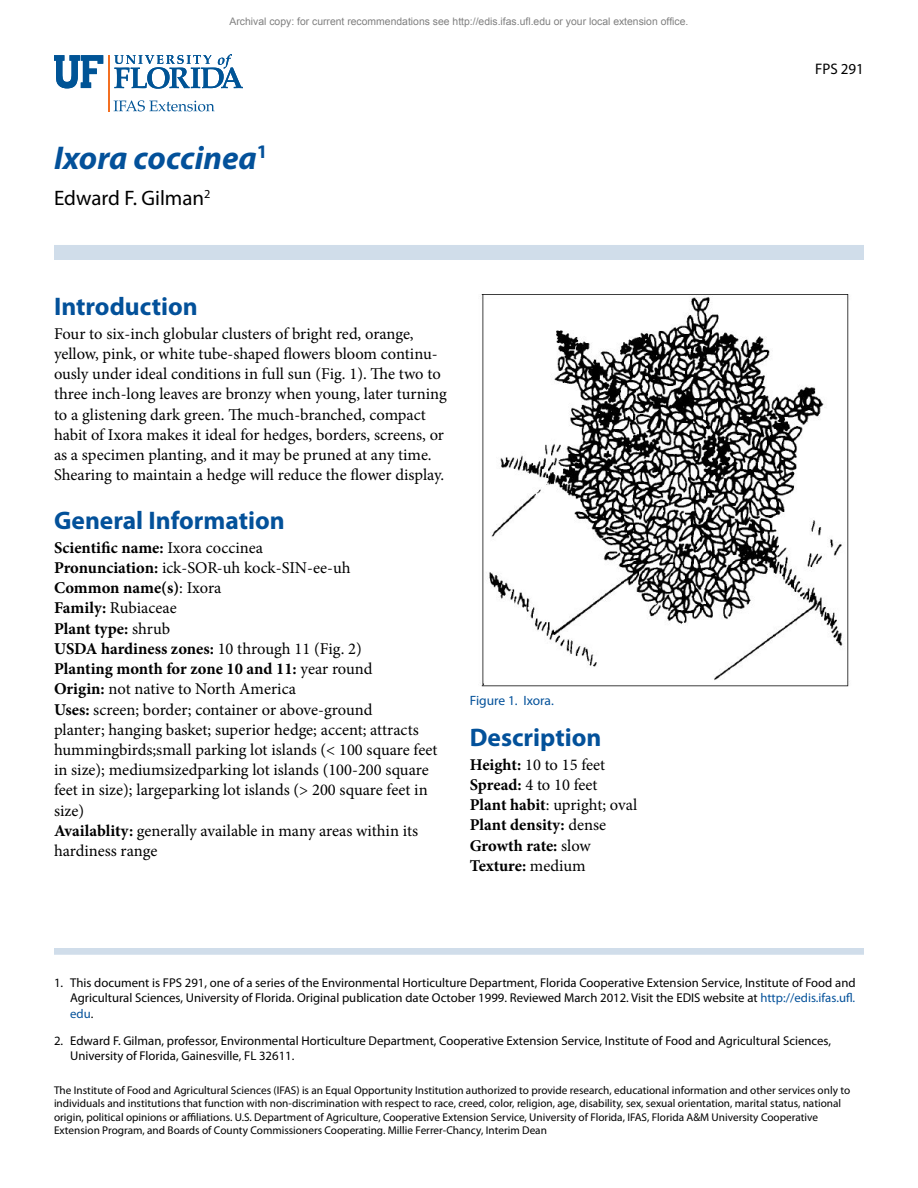
<style>
.page{position:relative;width:918px;height:1188px;background:#fff}
.page>*{position:absolute;margin:0;border:0;box-sizing:border-box;transform-origin:0 0}
.t1{font:italic 700 33px "Myriad Pro";color:#03519a}
.t2{font:700 25.5px "Myriad Pro";color:#03519a}
.t3{font:21px "Myriad Pro";color:#000}
.t4{font:16.5px/20.2px "Minion Pro";letter-spacing:-.005em;color:#000}
.t5{font:700 16.5px/20.2px "Minion Pro";letter-spacing:-.005em;color:#000}
.t6{font:15.3px "Myriad Pro";color:#000}
.t7{font:13.5px "Myriad Pro";color:#03519a}
.t8{font:12.75px/15.3px "Myriad Pro";color:#000;text-align:justify}
.t9{font:11.25px/13.5px "Myriad Pro";color:#000}
.t10{font:10.35px "Arial";color:#808080}
.s1{font-weight:700}
.s2{font-weight:400}
.s3{color:#03519a}
</style>
<div class="page">
<hr style="left:108px;top:55px;width:2px;height:56px;background:#f36f21">
<svg style="left:114px;top:54px;width:129px;height:35px"></svg>
<svg style="left:54px;top:55px;width:49px;height:33px"></svg>
<svg style="left:114px;top:100px;width:101px;height:11px"></svg>
<div style="left:54px;top:245px;width:810px;height:15px;background:#d0ddea"></div>
<div style="left:54px;top:948px;width:810px;height:7px;background:#d0ddea"></div>
<img style="left:480px;top:295px;width:369px;height:392px">
<p class="t10" style="left:230px;top:15px;width:460px">Archival copy: for current recommendations see http://edis.ifas.ufl.edu or your local extension office.</p>
<h1 class="t1" style="left:54px;top:136px;width:215px">Ixora coccinea<sup>1</sup></h1>
<p class="t3" style="left:54px;top:185px;width:158px">Edward F. Gilman<sup>2</sup></p>
<h2 class="t2" style="left:54px;top:290px;width:145px">Introduction</h2>
<p class="t4" style="left:54px;top:323px;width:394px">Four to six-inch globular clusters of bright red, orange, yellow, pink, or white tube-shaped flowers bloom continu&shy;ously under ideal conditions in full sun (Fig. 1). The two to three inch-long leaves are bronzy when young, later turning to a glistening dark green. The much-branched, compact habit of Ixora makes it ideal for hedges, borders, screens, or as a specimen planting, and it may be pruned at any time.<br>Shearing to maintain a hedge will reduce the flower display.</p>
<h2 class="t2" style="left:54px;top:504px;width:232px">General Information</h2>
<p class="t4" style="left:54px;top:537px;width:385px"><span class="s1">Scientific name:</span> Ixora coccinea<br><span class="s1">Pronunciation:</span> ick-SOR-uh kock-SIN-ee-uh<br><span class="s1">Common name(s)</span>: Ixora<br><span class="s1">Family:</span> Rubiaceae<br><span class="s1">Plant type:</span> shrub<br><span class="s1">USDA hardiness zones:</span> 10 through 11 (Fig. 2)<br><span class="s1">Planting month for zone 10 and 11:</span> year round<br><span class="s1">Origin:</span> not native to North America<br><span class="s1">Uses:</span> screen; border; container or above-ground<br>planter; hanging basket; superior hedge; accent; attracts hummingbirds;small parking lot islands (&lt; 100 square feet in size); mediumsizedparking lot islands (100-200 square feet in size); largeparking lot islands (&gt; 200 square feet in size)<br><span class="s1">Availablity:</span> generally available in many areas within its hardiness range</p>
<p class="t7" style="left:470px;top:692px;width:86px">Figure 1. Ixora.</p>
<h2 class="t2" style="left:470px;top:721px;width:133px">Description</h2>
<p class="t5" style="left:470px;top:754px;width:169px">Height: <span class="s2">10 to 15 feet<br></span>Spread: <span class="s2">4 to 10 feet<br></span>Plant habit<span class="s2">: upright; oval<br></span>Plant density: <span class="s2">dense<br></span>Growth rate: <span class="s2">slow<br></span>Texture: <span class="s2">medium</span></p>
<p class="t6" style="left:815px;top:60px;width:50px">FPS 291</p>
<p class="t8" style="left:70px;top:975px;width:787px;text-indent:-16px">1. This document is FPS 291, one of a series of the Environmental Horticulture Department, Florida Cooperative Extension Service, Institute of Food and Agricultural Sciences, University of Florida. Original publication date October 1999. Reviewed March 2012. Visit the EDIS website at <span class="s3">http://edis.ifas.ufl. edu</span>.</p>
<p class="t8" style="left:70px;top:1033px;width:762px;text-indent:-16px">2. Edward F. Gilman, professor, Environmental Horticulture Department, Cooperative Extension Service, Institute of Food and Agricultural Sciences,<br>University of Florida, Gainesville, FL 32611.</p>
<p class="t9" style="left:54px;top:1083px;width:798px">The Institute of Food and Agricultural Sciences (IFAS) is an Equal Opportunity Institution authorized to provide research, educational information and other services only to individuals and institutions that function with non-discrimination with respect to race, creed, color, religion, age, disability, sex, sexual orientation, marital status, national origin, political opinions or affiliations. U.S. Department of Agriculture, Cooperative Extension Service, University of Florida, IFAS, Florida A&amp;M University Cooperative Extension Program, and Boards of County Commissioners Cooperating. Millie Ferrer-Chancy, Interim Dean</p>
</div>
